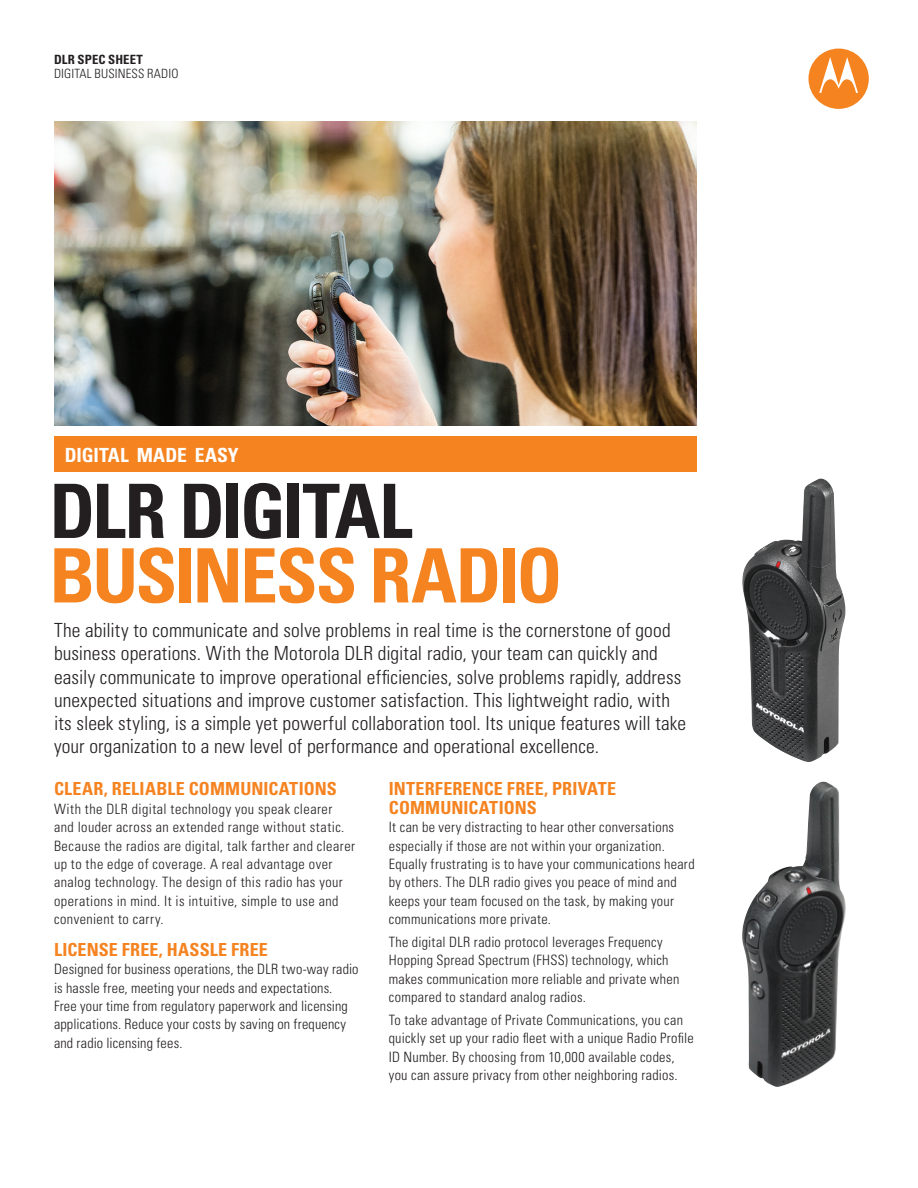
<style>
.page{position:relative;width:918px;height:1188px;background:#fff}
.page>*{position:absolute;margin:0;border:0;box-sizing:border-box;transform-origin:0 0}
.t1{font:700 condensed 75px "Univers";letter-spacing:-.035em;color:#f58320}
.t2{font:700 condensed 75px "Univers";letter-spacing:-.04em;color:#231f20}
.t3{font:300 condensed 19.5px/23.2px "Univers";letter-spacing:.005em;color:#231f20}
.t4{font:700 condensed 19.5px "Univers";color:#fff}
.t5{font:700 condensed 18px/18.5px "Univers";letter-spacing:.01em;color:#f58320}
.t6{font:300 condensed 14.25px/18.3px "Univers";letter-spacing:.02em;color:#231f20}
.t7{font:300 condensed 12.75px "Univers";letter-spacing:.01em;color:#231f20}
.t8{font:700 condensed 12.75px "Univers";letter-spacing:.01em;color:#231f20}
</style>
<div class="page">
<div style="left:54px;top:436px;width:643px;height:36px;background:#f58320"></div>
<div style="left:809px;top:49px;width:60px;height:60px;background:#f58320;border-radius:50%"></div>
<svg style="left:819px;top:57px;width:39px;height:36px"></svg>
<img style="left:742px;top:782px;width:91px;height:305px">
<img style="left:742px;top:479px;width:83px;height:283px">
<img style="left:54px;top:122px;width:643px;height:304px">
<p class="t8" style="left:54px;top:52px;width:91px">DLR SPEC SHEET</p>
<p class="t7" style="left:54px;top:66px;width:126px">DIGITAL BUSINESS RADIO</p>
<h2 class="t4" style="left:65px;top:443px;width:175px">DIGITAL MADE EASY</h2>
<h1 class="t2" style="left:50px;top:465px;width:364px">DLR DIGITAL</h1>
<h1 class="t1" style="left:50px;top:530px;width:514px">BUSINESS RADIO</h1>
<p class="t3" style="left:54px;top:618px;width:634px">The ability to communicate and solve problems in real time is the cornerstone of good business operations. With the Motorola DLR digital radio, your team can quickly and easily communicate to improve operational efficiencies, solve problems rapidly, address unexpected situations and improve customer satisfaction. This lightweight radio, with its sleek styling, is a simple yet powerful collaboration tool. Its unique features will take your organization to a new level of performance and operational excellence.</p>
<p class="t5" style="left:54px;top:780px;width:284px">CLEAR, RELIABLE COMMUNICATIONS</p>
<p class="t6" style="left:54px;top:799px;width:303px">With the DLR digital technology you speak clearer and louder across an extended range without static.<br>Because the radios are digital, talk farther and clearer up to the edge of coverage. A real advantage over analog technology. The design of this radio has your operations in mind. It is intuitive, simple to use and convenient to carry.</p>
<p class="t5" style="left:54px;top:940px;width:215px">LICENSE FREE, HASSLE FREE</p>
<p class="t6" style="left:54px;top:960px;width:306px">Designed for business operations, the DLR two-way radio is hassle free, meeting your needs and expectations.<br>Free your time from regulatory paperwork and licensing applications. Reduce your costs by saving on frequency and radio licensing fees.</p>
<p class="t5" style="left:389px;top:780px;width:229px">INTERFERENCE FREE, PRIVATE<br>COMMUNICATIONS</p>
<p class="t6" style="left:389px;top:818px;width:307px">It can be very distracting to hear other conversations especially if those are not within your organization.<br>Equally frustrating is to have your communications heard by others. The DLR radio gives you peace of mind and keeps your team focused on the task, by making your communications more private.</p>
<p class="t6" style="left:389px;top:933px;width:292px">The digital DLR radio protocol leverages Frequency Hopping Spread Spectrum (FHSS) technology, which makes communication more reliable and private when compared to standard analog radios.</p>
<p class="t6" style="left:389px;top:1011px;width:307px">To take advantage of Private Communications, you can quickly set up your radio fleet with a unique Radio Profile ID Number. By choosing from 10,000 available codes, you can assure privacy from other neighboring radios.</p>
</div>
